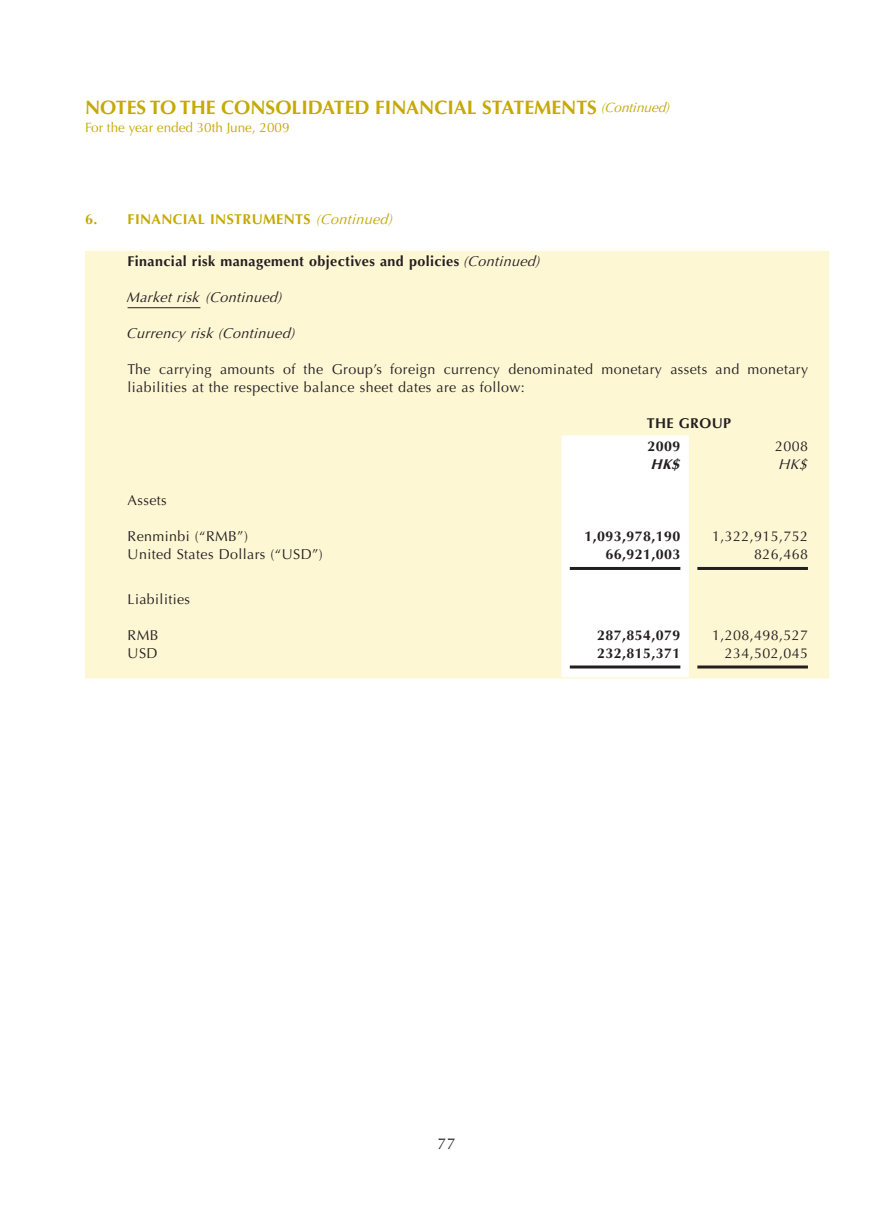
<style>
.page{position:relative;width:893px;height:1212px;background:#fff}
.page>*{position:absolute;margin:0;border:0;box-sizing:border-box;transform-origin:0 0}
.t1{font:700 19.5px "Optima LT Std";color:#c5a904}
.t2{font:15.75px "Optima LT Std";color:#231f20}
.t3{font:14.25px/18px "Optima LT Std";letter-spacing:.03em;color:#231f20}
.t4{font:700 14.25px/22.5px "Optima LT Std";letter-spacing:.03em;color:#231f20}
.t5{font:italic 14.25px "Optima LT Std";color:#231f20}
.t6{font:700 14.25px "Optima LT Std";letter-spacing:.03em;color:#c5a904}
.t7{font:italic 700 14.25px "Optima LT Std";color:#231f20}
.t8{font:13.5px "Optima LT Std";color:#c5a904}
.s1{font-weight:400;font-style:italic;font-size:13.5px}
.s2{font-weight:400;font-style:italic}
</style>
<div class="page">
<div style="left:85px;top:251px;width:744px;height:427px;background:#fef7d4"></div>
<hr style="left:128px;top:307px;width:72px;height:1px;background:#231f20">
<div style="left:561px;top:435px;width:128px;height:242px;background:#fff"></div>
<hr style="left:570px;top:567px;width:110px;height:3px;background:#231f20">
<hr style="left:697px;top:567px;width:111px;height:3px;background:#231f20">
<hr style="left:570px;top:665px;width:110px;height:3px;background:#231f20">
<hr style="left:697px;top:665px;width:111px;height:3px;background:#231f20">
<h1 class="t1" style="left:85px;top:96px;width:590px">NOTES TO THE CONSOLIDATED FINANCIAL STATEMENTS <span class="s1">(Continued)</span></h1>
<p class="t8" style="left:85px;top:119px;width:206px">For the year ended 30th June, 2009</p>
<p class="t6" style="left:85px;top:211px;width:313px">6. FINANCIAL INSTRUMENTS <span class="s2">(Continued)</span></p>
<p class="t4" style="left:128px;top:251px;width:418px">Financial risk management objectives and policies <span class="s2">(Continued)</span></p>
<p class="t5" style="left:126px;top:289px;width:161px">Marketrisk (Continued)</p>
<p class="t5" style="left:126px;top:325px;width:174px">Currencyrisk(Continued)</p>
<p class="t3" style="left:128px;top:361px;width:682px">The carrying amounts of the Group’s foreign currency denominated monetary assets and monetary liabilities at the respective balance sheet dates are as follow:</p>
<p class="t4" style="left:647px;top:413px;width:86px">THE GROUP<br>2009</p>
<p class="t3" style="left:775px;top:437px;width:34px">2008</p>
<p class="t7" style="left:651px;top:456px;width:35px">HK$</p>
<p class="t5" style="left:778px;top:456px;width:35px">HK$</p>
<p class="t3" style="left:128px;top:491px;width:41px">Assets</p>
<p class="t3" style="left:128px;top:527px;width:122px">Renminbi (“RMB”)</p>
<p class="t4" style="left:584px;top:525px;width:97px">1,093,978,190</p>
<p class="t3" style="left:712px;top:527px;width:97px">1,322,915,752</p>
<p class="t3" style="left:128px;top:545px;width:197px">United States Dollars (“USD”)</p>
<p class="t4" style="left:605px;top:543px;width:76px">66,921,003</p>
<p class="t3" style="left:754px;top:545px;width:55px">826,468</p>
<p class="t3" style="left:128px;top:590px;width:64px">Liabilities</p>
<p class="t3" style="left:128px;top:626px;width:32px">RMB</p>
<p class="t4" style="left:597px;top:624px;width:85px">287,854,079</p>
<p class="t3" style="left:712px;top:626px;width:97px">1,208,498,527</p>
<p class="t3" style="left:128px;top:644px;width:32px">USD</p>
<p class="t4" style="left:597px;top:642px;width:85px">232,815,371</p>
<p class="t3" style="left:725px;top:644px;width:85px">234,502,045</p>
<p class="t2" style="left:437px;top:1134px;width:19px">77</p>
</div>
